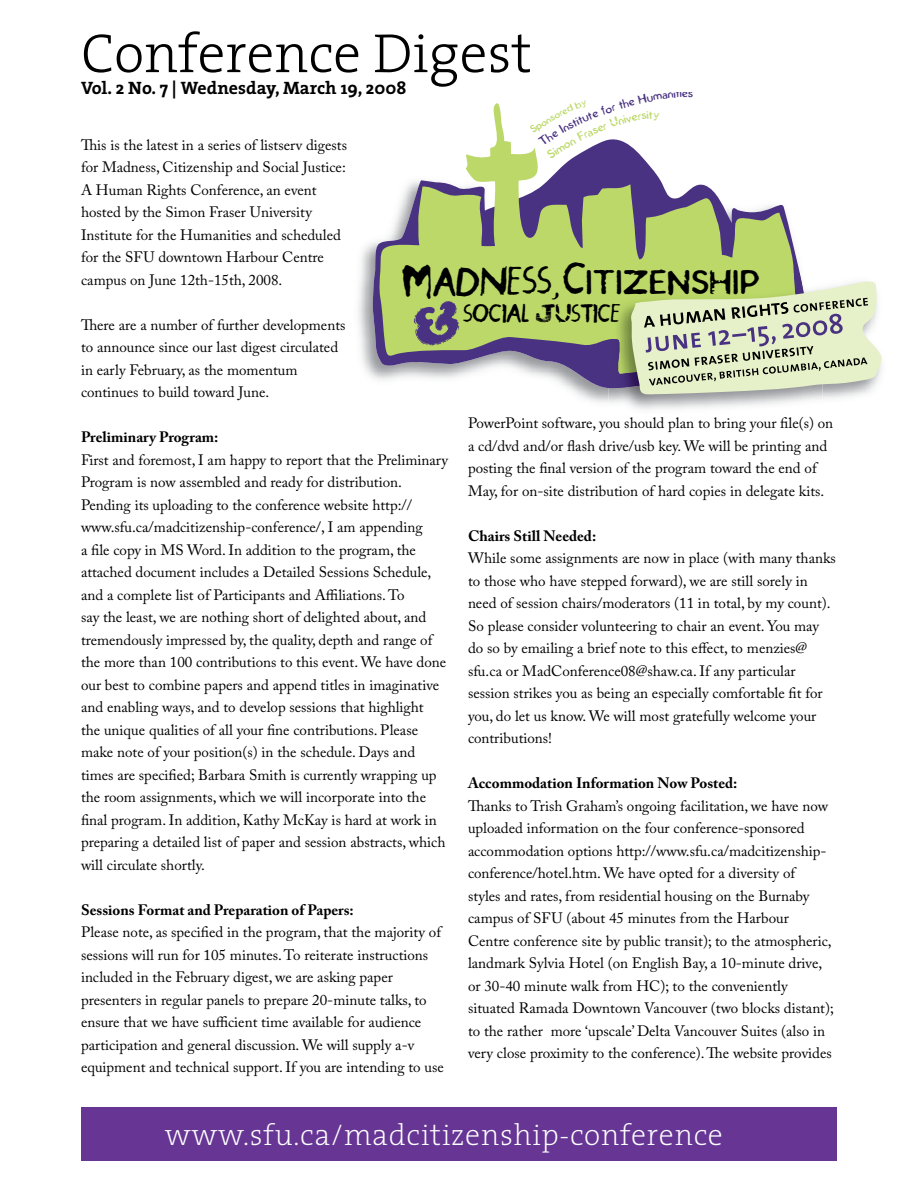
<style>
.page{position:relative;width:918px;height:1188px;background:#fff}
.page>*{position:absolute;margin:0;border:0;box-sizing:border-box;transform-origin:0 0}
.t1{font:300 55.5px "The Serif";color:#000}
.t2{font:200 30px "The Serif";letter-spacing:.025em;color:#fff}
.t3{font:27.9px "Inner City Brixton";color:#000}
.t4{font:23.85px "Inner City Camberwell";letter-spacing:.05em;color:#000}
.t5{font:700 18px "The Serif";color:#000}
.t6{font:17.85px "Inner City Brixton";color:#000}
.t7{font:15px/22.5px "Adobe Caslon Pro";color:#000}
.t8{font:700 15px "Adobe Caslon Pro";color:#000}
.s1{font-family:"Inner City Brixton";font-size:31.8px}
.s2{font-family:"Inner City Camberwell"}
.s3{font-size:31.8px}
</style>
<div class="page">
<div style="left:81px;top:1107px;width:756px;height:54px;background:#673695"></div>
<img style="left:358px;top:243px;width:251px;height:160px">
<svg style="left:372px;top:241px;width:237px;height:147px"></svg>
<svg style="left:379px;top:103px;width:421px;height:272px"></svg>
<img style="left:609px;top:273px;width:194px;height:101px">
<svg style="left:414px;top:301px;width:45px;height:46px;background:#7b7b75"></svg>
<svg style="left:630px;top:277px;width:252px;height:118px;background:#c4cea9"></svg>
<svg style="left:529px;top:103px;width:164px;height:56px"></svg>
<h1 class="t1" style="left:81px;top:8px;width:453px">Conference Digest</h1>
<p class="t5" style="left:81px;top:73px;width:327px">Vol. 2 No. 7 | Wednesday, March 19, 2008</p>
<p class="t7" style="left:81px;top:133px;width:268px">This is the latest in a series of listserv digests for Madness, Citizenship and Social Justice:<br>A Human Rights Conference, an event hosted by the Simon Fraser University Institute for the Humanities and scheduled for the SFU downtown Harbour Centre campus on June 12th-15th, 2008.</p>
<p class="t7" style="left:81px;top:313px;width:266px">There are a number of further developments to announce since our last digest circulated in early February, as the momentum continues to build toward June.</p>
<p class="t8" style="left:81px;top:428px;width:139px">Preliminary Program:</p>
<p class="t7" style="left:81px;top:448px;width:369px">First and foremost, I am happy to report that the Preliminary Program is now assembled and ready for distribution.<br>Pending its uploading to the conference website http:// www.sfu.ca/madcitizenship-conference/, I am appending<br>a file copy in MS Word. In addition to the program, the attached document includes a Detailed Sessions Schedule, and a complete list of Participants and Affiliations. To<br>say the least, we are nothing short of delighted about, and tremendously impressed by, the quality, depth and range of the more than 100 contributions to this event. We have done our best to combine papers and append titles in imaginative and enabling ways, and to develop sessions that highlight<br>the unique qualities of all your fine contributions. Please make note of your position(s) in the schedule. Days and times are specified; Barbara Smith is currently wrapping up the room assignments, which we will incorporate into the final program. In addition, Kathy McKay is hard at work in preparing a detailed list of paper and session abstracts, which will circulate shortly.</p>
<p class="t8" style="left:81px;top:901px;width:274px">Sessions Format and Preparation of Papers:</p>
<p class="t7" style="left:81px;top:921px;width:364px">Please note, as specified in the program, that the majority of sessions will run for 105 minutes. To reiterate instructions included in the February digest, we are asking paper presenters in regular panels to prepare 20-minute talks, to ensure that we have sufficient time available for audience participation and general discussion. We will supply a-v equipment and technical support. If you are intending to use</p>
<h3 class="t4" style="left:563px;top:265px;width:198px"><span class="s1">C</span>ITIZENSHIP</h3>
<p class="t6" style="left:463px;top:305px;width:159px">SOCIAL j<span class="s2">U</span>STICE</p>
<h3 class="t3" style="left:401px;top:271px;width:159px;rotate:-1deg"><span class="s3">M</span>ADNESS<span class="s2">,</span></h3>
<p class="t7" style="left:468px;top:412px;width:367px">PowerPoint software, you should plan to bring your file(s) on a cd/dvd and/or flash drive/usb key. We will be printing and posting the final version of the program toward the end of May, for on-site distribution of hard copies in delegate kits.</p>
<p class="t8" style="left:468px;top:527px;width:130px">Chairs Still Needed:</p>
<p class="t7" style="left:468px;top:547px;width:369px">While some assignments are now in place (with many thanks to those who have stepped forward), we are still sorely in need of session chairs/moderators (11 in total, by my count).<br>So please consider volunteering to chair an event. You may do so by emailing a brief note to this effect, to menzies@ sfu.ca or MadConference08@shaw.ca. If any particular session strikes you as being an especially comfortable fit for you, do let us know. We will most gratefully welcome your contributions!</p>
<p class="t8" style="left:468px;top:774px;width:271px">Accommodation Information Now Posted:</p>
<p class="t7" style="left:468px;top:794px;width:367px">Thanks to Trish Graham’s ongoing facilitation, we have now uploaded information on the four conference-sponsored accommodation options http://www.sfu.ca/madcitizenship&shy;conference/hotel.htm. We have opted for a diversity of<br>styles and rates, from residential housing on the Burnaby campus of SFU (about 45 minutes from the Harbour Centre conference site by public transit); to the atmospheric, landmark Sylvia Hotel (on English Bay, a 10-minute drive, or 30-40 minute walk from HC); to the conveniently situated Ramada Downtown Vancouver (two blocks distant); to the rather more ‘upscale’ Delta Vancouver Suites (also in very close proximity to the conference). The website provides</p>
<h2 class="t2" style="left:165px;top:1110px;width:560px">www.sfu.ca/madcitizenship-conference</h2>
</div>
